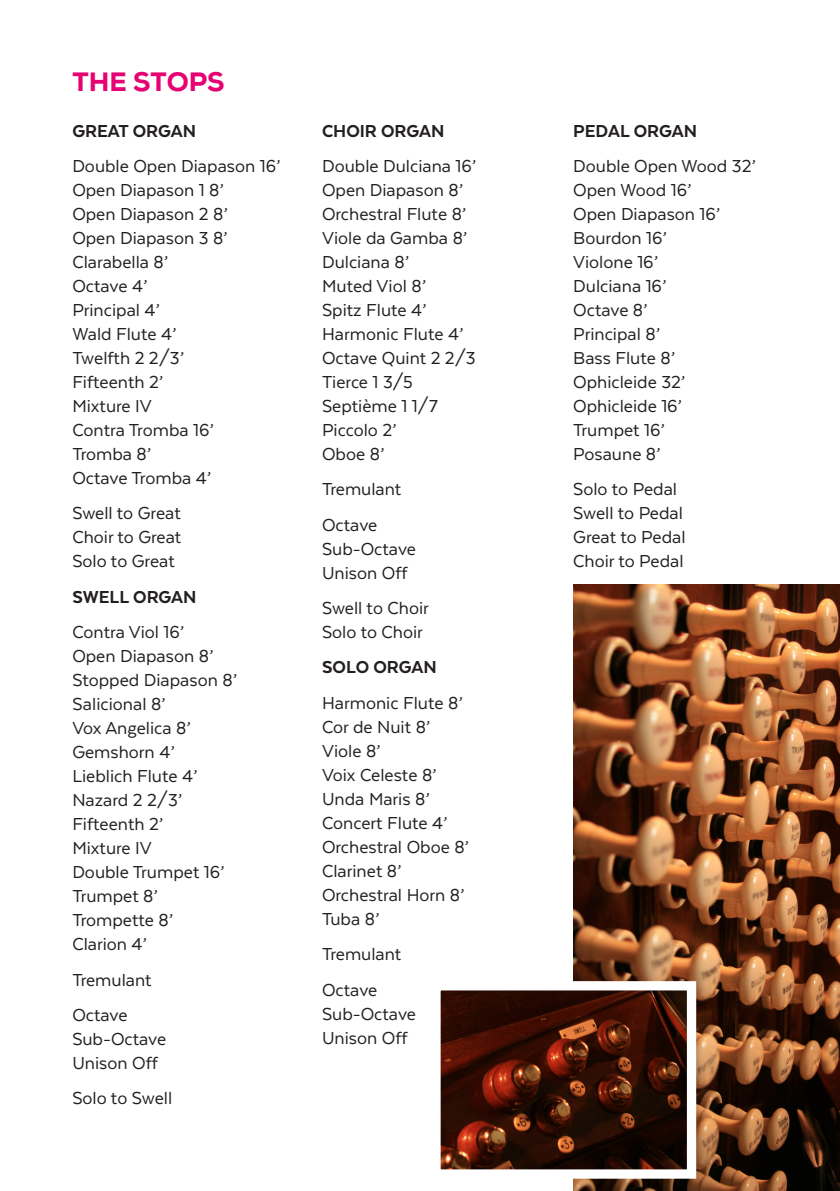
<style>
.page{position:relative;width:840px;height:1191px;background:#fff}
.page>*{position:absolute;margin:0;border:0;box-sizing:border-box;transform-origin:0 0}
.t1{font:800 26.4px "Nexa";color:#e60272}
.t2{font:800 26px "Nexa";letter-spacing:.015em;color:#e60272}
.t3{font:20px/24px "Texta";color:#231f20}
.t4{font:800 20px "Texta";color:#231f20}
.t5{font:20px "Texta";color:#231f20}
</style>
<div class="page">
<img style="left:573px;top:584px;width:266px;height:607px">
<img style="left:441px;top:991px;width:244px;height:177px">
<div style="left:431px;top:981px;width:264px;height:197px;border:9px solid #fff"></div>
<p class="t2" style="left:72px;top:65px;width:153px">THE STOPS</p>
<p class="t1" style="left:73px;top:65px;width:153px">THE STOPS</p>
<p class="t4" style="left:72px;top:120px;width:125px">GREAT ORGAN</p>
<p class="t3" style="left:72px;top:154px;width:209px">Double Open Diapason 16’<br>Open Diapason 1 8’<br>Open Diapason 2 8’<br>Open Diapason 3 8’<br>Clarabella 8’<br>Octave 4’<br>Principal 4’<br>Wald Flute 4’<br>Twelfth 2 2/3’<br>Fifteenth 2’<br>Mixture IV<br>Contra Tromba 16’<br>Tromba 8’<br>Octave Tromba 4’</p>
<p class="t3" style="left:72px;top:501px;width:110px;text-align:justify">Swell to Great Choir to Great Solo to Great</p>
<p class="t4" style="left:72px;top:586px;width:125px">SWELL ORGAN</p>
<p class="t3" style="left:72px;top:620px;width:166px">Contra Viol 16’<br>Open Diapason 8’<br>Stopped Diapason 8’<br>Salicional 8’<br>Vox Angelica 8’<br>Gemshorn 4’<br>Lieblich Flute 4’<br>Nazard 2 2/3’<br>Fifteenth 2’<br>Mixture IV<br>Double Trumpet 16’<br>Trumpet 8’<br>Trompette 8’<br>Clarion 4’</p>
<p class="t3" style="left:72px;top:967px;width:81px">Tremulant</p>
<p class="t3" style="left:72px;top:1002px;width:95px">Octave<br>Sub-Octave<br>Unison Off</p>
<p class="t3" style="left:72px;top:1086px;width:101px">Solo to Swell</p>
<p class="t4" style="left:322px;top:120px;width:124px">CHOIR ORGAN</p>
<p class="t3" style="left:322px;top:154px;width:156px">Double Dulciana 16’<br>Open Diapason 8’<br>Orchestral Flute 8’<br>Viole da Gamba 8’<br>Dulciana 8’<br>Muted Viol 8’<br>Spitz Flute 4’<br>Harmonic Flute 4’<br>Octave Quint 2 2/3<br>Tierce 1 3/5<br>Septième 1 1/7<br>Piccolo 2’<br>Oboe 8’</p>
<p class="t3" style="left:322px;top:477px;width:81px">Tremulant</p>
<p class="t3" style="left:322px;top:512px;width:95px">Octave<br>Sub-Octave<br>Unison Off</p>
<p class="t3" style="left:322px;top:596px;width:108px">Swell to Choir<br>Solo to Choir</p>
<p class="t4" style="left:322px;top:657px;width:116px">SOLO ORGAN</p>
<p class="t3" style="left:322px;top:690px;width:148px">Harmonic Flute 8’<br>Cor de Nuit 8’<br>Viole 8’<br>Voix Celeste 8’<br>Unda Maris 8’<br>Concert Flute 4’<br>Orchestral Oboe 8’<br>Clarinet 8’<br>Orchestral Horn 8’<br>Tuba 8’</p>
<p class="t3" style="left:322px;top:942px;width:81px">Tremulant</p>
<p class="t3" style="left:322px;top:977px;width:95px">Octave<br>Sub-Octave<br>Unison Off</p>
<p class="t5" style="left:362px;top:395px;width:11px">e</p>
<p class="t4" style="left:573px;top:120px;width:125px">PEDAL ORGAN</p>
<p class="t3" style="left:573px;top:154px;width:184px">Double Open Wood 32’<br>Open Wood 16’<br>Open Diapason 16’<br>Bourdon 16’<br>Violone 16’<br>Dulciana 16’<br>Octave 8’<br>Principal 8’<br>Bass Flute 8’<br>Ophicleide 32’<br>Ophicleide 16’<br>Trumpet 16’<br>Posaune 8’</p>
<p class="t3" style="left:573px;top:477px;width:114px">Solo to Pedal<br>Swell to Pedal<br>Great to Pedal<br>Choir to Pedal</p>
</div>
